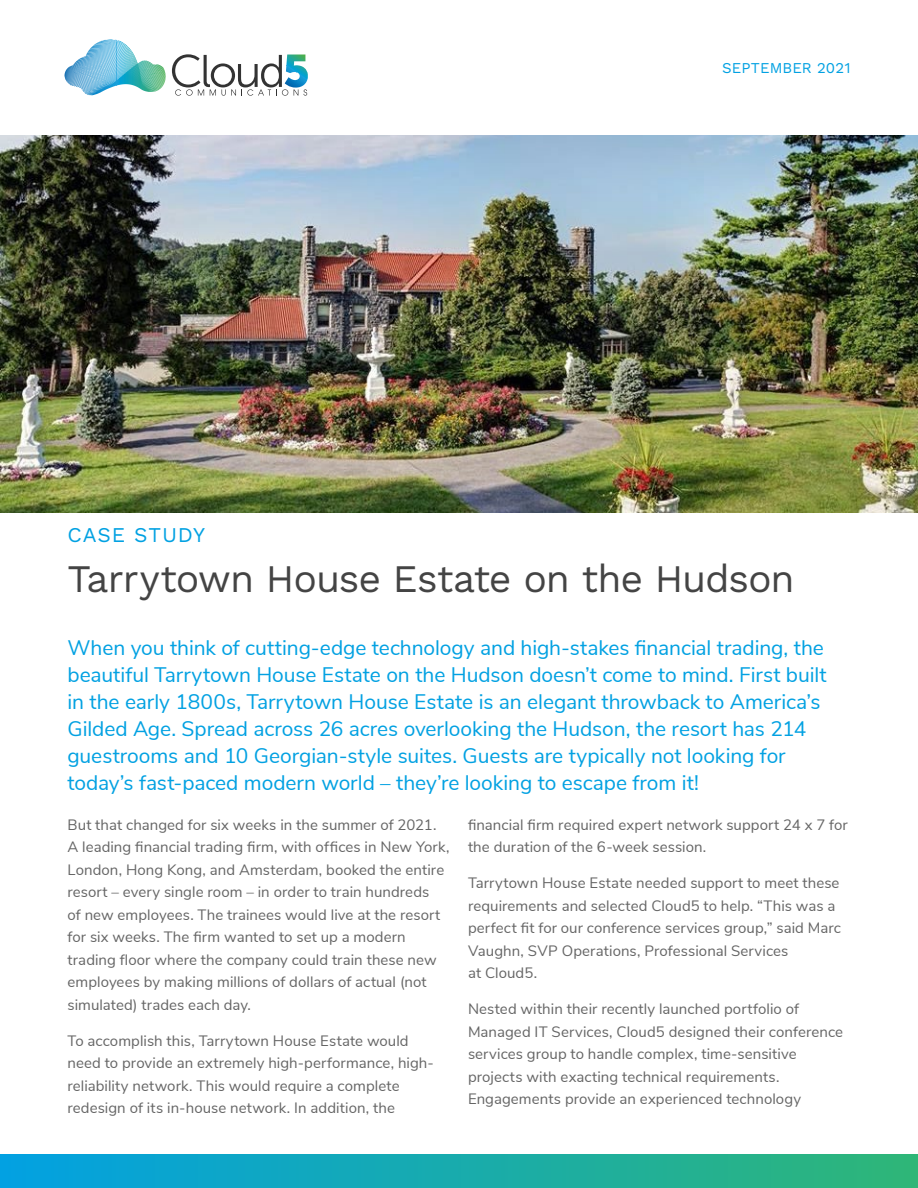
<style>
.page{position:relative;width:918px;height:1188px;background:#fff}
.page>*{position:absolute;margin:0;border:0;box-sizing:border-box;transform-origin:0 0}
.t1{font:39px "Work Sans";letter-spacing:-.03em;color:#444}
.t2{font:21px/27px "Nunito Sans";letter-spacing:-.005em;color:#02a1e2}
.t3{font:21px "Work Sans";letter-spacing:.04em;color:#02a1e2}
.t4{font:15px/22.5px "Nunito Sans";letter-spacing:.005em;color:#656565}
.t5{font:15px "Work Sans";letter-spacing:.005em;color:#02a1e2}
</style>
<div class="page">
<svg style="left:88px;top:40px;width:49px;height:32px;background:#8dcde6"></svg>
<svg style="left:172px;top:54px;width:136px;height:42px"></svg>
<div style="left:0;top:1155px;width:918px;height:33px;background:linear-gradient(to right,#02a1e2,#2fb677)"></div>
<img style="left:0;top:135px;width:918px;height:377px">
<h2 class="t3" style="left:68px;top:523px;width:139px">CASE STUDY</h2>
<p class="t5" style="left:722px;top:59px;width:130px">SEPTEMBER 2021</p>
<h1 class="t1" style="left:68px;top:556px;width:729px">Tarrytown House Estate on the Hudson</h1>
<p class="t2" style="left:68px;top:633px;width:761px">When you think of cutting-edge technology and high-stakes financial trading, the beautiful Tarrytown House Estate on the Hudson doesn’t come to mind. First built in the early 1800s, Tarrytown House Estate is an elegant throwback to America’s Gilded Age. Spread across 26 acres overlooking the Hudson, the resort has 214 guestrooms and 10 Georgian-style suites. Guests are typically not looking for today’s fast-paced modern world – they’re looking to escape from it!</p>
<p class="t4" style="left:68px;top:812px;width:384px">But that changed for six weeks in the summer of 2021.<br>A leading financial trading firm, with offices in New York, London, Hong Kong, and Amsterdam, booked the entire resort – every single room – in order to train hundreds<br>of new employees. The trainees would live at the resort for six weeks. The firm wanted to set up a modern trading floor where the company could train these new employees by making millions of dollars of actual (not simulated) trades each day.</p>
<p class="t4" style="left:68px;top:1028px;width:368px">To accomplish this, Tarrytown House Estate would need to provide an extremely high-performance, high&shy;reliability network. This would require a complete redesign of its in-house network. In addition, the</p>
<p class="t4" style="left:468px;top:812px;width:381px">financial firm required expert network support 24 x 7 for the duration of the 6-week session.</p>
<p class="t4" style="left:468px;top:871px;width:375px">Tarrytown House Estate needed support to meet these requirements and selected Cloud5 to help. “This was a perfect fit for our conference services group,” said Marc Vaughn, SVP Operations, Professional Services<br>at Cloud5.</p>
<p class="t4" style="left:468px;top:997px;width:377px">Nested within their recently launched portfolio of Managed IT Services, Cloud5 designed their conference services group to handle complex, time-sensitive projects with exacting technical requirements.<br>Engagements provide an experienced technology</p>
</div>
